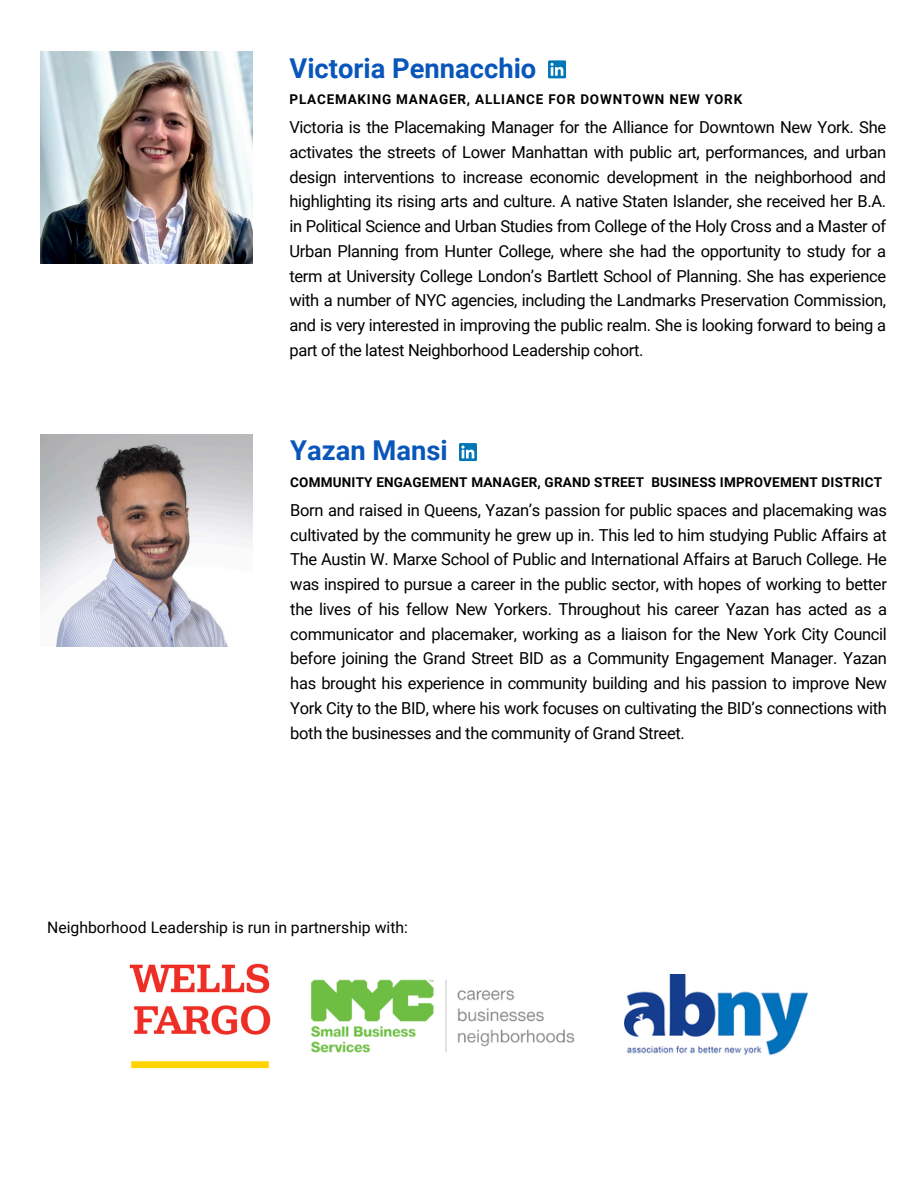
<style>
.page{position:relative;width:918px;height:1188px;background:#fff}
.page>*{position:absolute;margin:0;border:0;box-sizing:border-box;transform-origin:0 0}
.t1{font:700 27.3px "Roboto";color:#0856ba}
.t2{font:16.5px/24.8px "Roboto";letter-spacing:-.02em;color:#000;text-align:justify}
.t3{font:15.75px "Roboto";color:#000}
.t4{font:700 13.5px "Roboto";letter-spacing:.015em;color:#000}
.t5{font:700 13.5px "Roboto";letter-spacing:.06em;color:#000}
</style>
<div class="page">
<img style="left:40px;top:434px;width:212px;height:212px">
<svg style="left:459px;top:443px;width:18px;height:18px"></svg>
<svg style="left:461px;top:446px;width:13px;height:12px"></svg>
<img style="left:311px;top:979px;width:264px;height:74px">
<img style="left:129px;top:963px;width:142px;height:106px">
<img style="left:624px;top:975px;width:184px;height:81px">
<img style="left:40px;top:52px;width:212px;height:211px">
<svg style="left:548px;top:60px;width:18px;height:18px"></svg>
<svg style="left:551px;top:63px;width:12px;height:13px"></svg>
<h1 class="t1" style="left:289px;top:52px;width:248px">Victoria Pennacchio</h1>
<p class="t5" style="left:289px;top:91px;width:454px">PLACEMAKING MANAGER, ALLIANCE FOR DOWNTOWN NEW YORK</p>
<h2 class="t2" style="left:289px;top:115px;width:598px">Victoria is the Placemaking Manager for the Alliance for Downtown New York. She activates the streets of Lower Manhattan with public art, performances, and urban design interventions to increase economic development in the neighborhood and highlighting its rising arts and culture. A native Staten Islander, she received her B.A. in Political Science and Urban Studies from College of the Holy Cross and a Master of Urban Planning from Hunter College, where she had the opportunity to study for a term at University College London’s Bartlett School of Planning. She has experience with a number of NYC agencies, including the Landmarks Preservation Commission, and is very interested in improving the public realm. She is looking forward to being a part of the latest Neighborhood Leadership cohort.</h2>
<h1 class="t1" style="left:290px;top:435px;width:159px">Yazan Mansi</h1>
<p class="t4" style="left:290px;top:474px;width:593px">COMMUNITY ENGAGEMENT MANAGER, GRAND STREET BUSINESS IMPROVEMENT DISTRICT</p>
<h2 class="t2" style="left:290px;top:498px;width:598px">Born and raised in Queens, Yazan’s passion for public spaces and placemaking was cultivated by the community he grew up in. This led to him studying Public Affairs at The Austin W. Marxe School of Public and International Affairs at Baruch College. He was inspired to pursue a career in the public sector, with hopes of working to better the lives of his fellow New Yorkers. Throughout his career Yazan has acted as a communicator and placemaker, working as a liaison for the New York City Council before joining the Grand Street BID as a Community Engagement Manager. Yazan has brought his experience in community building and his passion to improve New York City to the BID, where his work focuses on cultivating the BID’s connections with both the businesses and the community of Grand Street.</h2>
<p class="t3" style="left:47px;top:919px;width:362px">Neighborhood Leadership is run in partnership with:</p>
</div>
